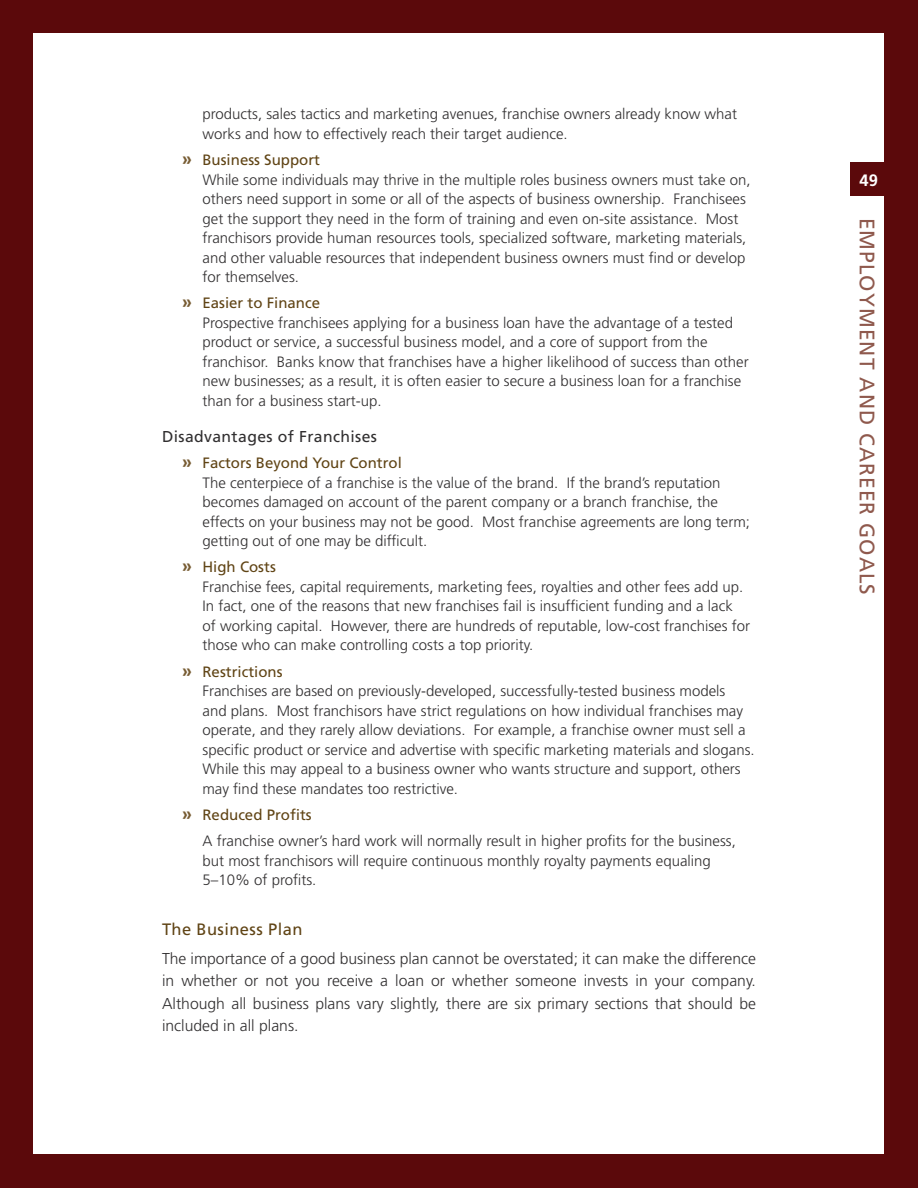
<style>
.page{position:relative;width:918px;height:1188px;background:#5b090b}
.page>*{position:absolute;margin:0;border:0;box-sizing:border-box;transform-origin:0 0}
.t1{font:21px "Frutiger LT Std";letter-spacing:.05em;color:#8f594d}
.t2{font:16.5px "Frutiger LT Std";letter-spacing:.025em;color:#604415}
.t3{font:700 16.5px "Frutiger LT Std";color:#fff}
.t4{font:300 15.75px/22.5px "Frutiger LT Std";color:#312f30;text-align:justify}
.t5{font:15.75px "Frutiger LT Std";letter-spacing:.025em;color:#312f30}
.t6{font:300 15px/19.5px "Frutiger LT Std";color:#312f30}
.s1{font-weight:700;font-size:18px;color:#775c33}
.s2{font-weight:400;color:#604415}
</style>
<div class="page">
<div style="left:34px;top:34px;width:850px;height:1120px;background:#fff"></div>
<div style="left:851px;top:163px;width:40px;height:33px;background:#5b090b"></div>
<p class="t6" style="left:202px;top:105px;width:536px">products, sales tactics and marketing avenues, franchise owners already know what works and how to effectively reach their target audience.</p>
<p class="t6" style="left:202px;top:150px;width:550px;text-indent:-20px"><span class="s1">»</span> <span class="s2">Business Support<br></span>While some individuals may thrive in the multiple roles business owners must take on, others need support in some or all of the aspects of business ownership. Franchisees get the support they need in the form of training and even on-site assistance. Most franchisors provide human resources tools, specialized software, marketing materials, and other valuable resources that independent business owners must find or develop for themselves.</p>
<p class="t6" style="left:202px;top:294px;width:548px;text-indent:-20px"><span class="s1">»</span> <span class="s2">Easier to Finance<br></span>Prospective franchisees applying for a business loan have the advantage of a tested product or service, a successful business model, and a core of support from the franchisor. Banks know that franchises have a higher likelihood of success than other new businesses; as a result, it is often easier to secure a business loan for a franchise than for a business start-up.</p>
<p class="t5" style="left:162px;top:427px;width:217px">Disadvantages of Franchises</p>
<p class="t6" style="left:202px;top:453px;width:549px;text-indent:-20px"><span class="s1">»</span> <span class="s2">Factors Beyond Your Control<br></span>The centerpiece of a franchise is the value of the brand. If the brand’s reputation becomes damaged on account of the parent company or a branch franchise, the effects on your business may not be good. Most franchise agreements are long term; getting out of one may be difficult.</p>
<p class="t6" style="left:202px;top:558px;width:549px;text-indent:-20px"><span class="s1">»</span> <span class="s2">H igh Costs<br></span>Franchise fees, capital requirements, marketing fees, royalties and other fees add up.<br>In fact, one of the reasons that new franchises fail is insufficient funding and a lack<br>of working capital. However, there are hundreds of reputable, low-cost franchises for those who can make controlling costs a top priority.</p>
<p class="t6" style="left:202px;top:662px;width:554px;text-indent:-20px"><span class="s1">»</span> <span class="s2">Restrictions<br></span>Franchises are based on previously-developed, successfully-tested business models<br>and plans. Most franchisors have strict regulations on how individual franchises may operate, and they rarely allow deviations. For example, a franchise owner must sell a specific product or service and advertise with specific marketing materials and slogans.<br>While this may appeal to a business owner who wants structure and support, others may find these mandates too restrictive.</p>
<p class="t6" style="left:202px;top:802px;width:535px;line-height:26.2px;text-indent:-20px"><span class="s1">»</span> <span class="s2">Reduced Profits<br></span>A franchise owner’s hard work will normally result in higher profits for the business,</p>
<p class="t6" style="left:202px;top:851px;width:510px">but most franchisors will require continuous monthly royalty payments equaling<br>5–10% of profits.</p>
<p class="t2" style="left:162px;top:919px;width:142px">The Business Plan</p>
<p class="t4" style="left:162px;top:947px;width:596px">The importance of a good business plan cannot be overstated; it can make the difference in whether or not you receive a loan or whether someone invests in your company.<br>Although all business plans vary slightly, there are six primary sections that should be included in all plans.</p>
<p class="t3" style="left:859px;top:170px;width:20px">49</p>
<h1 class="t1" style="left:879px;top:218px;width:365px;rotate:90deg">Employm ent an d Career Goals</h1>
</div>
